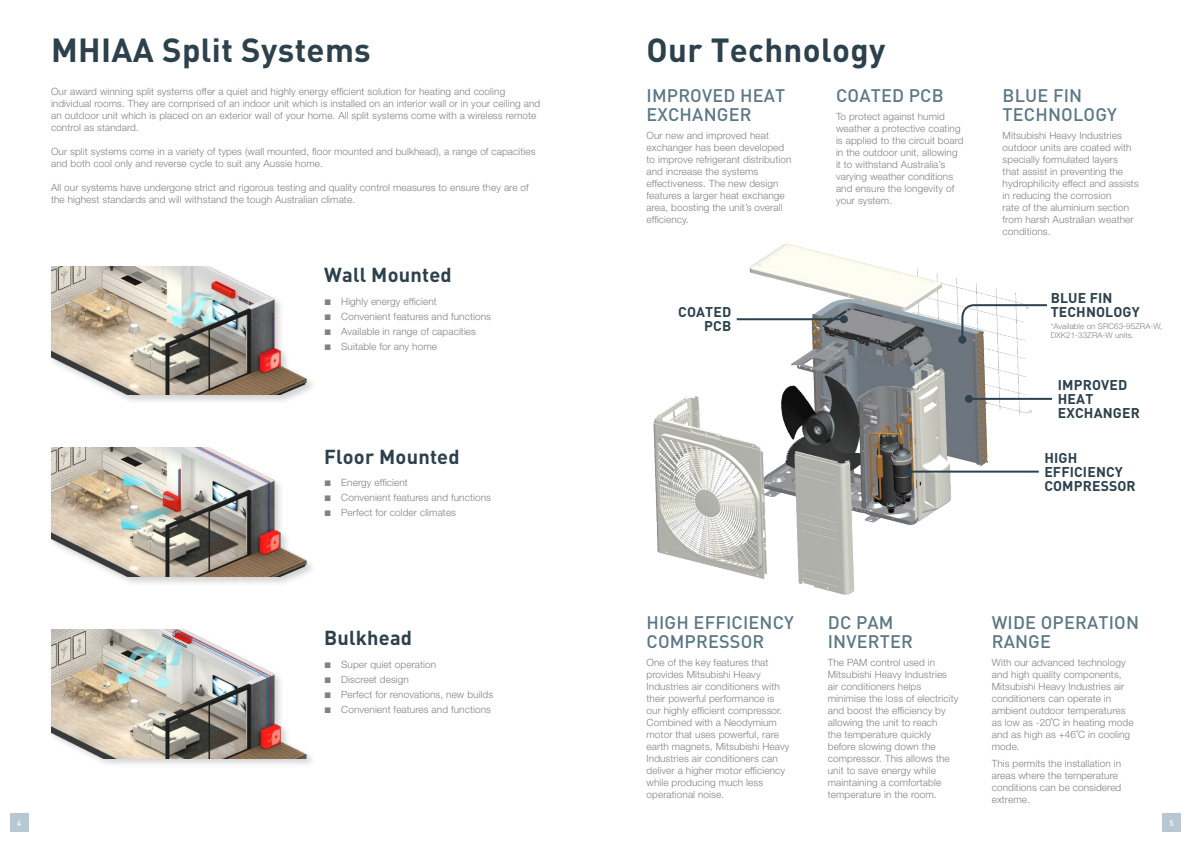
<style>
.page{position:relative;width:1191px;height:842px;background:#fff}
.page>*{position:absolute;margin:0;border:0;box-sizing:border-box;transform-origin:0 0}
.t1{font:700 33px "DIN";letter-spacing:.01em;color:#2c414c}
.t2{font:700 20px "DIN";letter-spacing:.01em;color:#2c414c}
._1_18pt_head{font:500 18px/19px "DIN";letter-spacing:.01em;color:#5b7885}
.t3{font:700 14px/14px "DIN";letter-spacing:.01em;color:#2c414c}
.t4{font:300 10px/12px "Helvetica Neue LT Std";letter-spacing:.01em;color:#808285}
.t5{font:300 8px "Helvetica Neue LT Std";letter-spacing:.01em;color:#808285}
.t6{font:500 8px "DIN";color:#fff}
.s1{font-family:"Arial";font-weight:400;font-size:12px}
</style>
<div class="page">
<div style="left:10px;top:814px;width:18px;height:18px;background:#b7c8d3"></div>
<div style="left:1162px;top:814px;width:18px;height:18px;background:#b7c8d3"></div>
<img style="left:653px;top:244px;width:400px;height:351px">
<hr style="left:968px;top:398px;width:84px;height:2px;background:#2c414c">
<div style="left:964px;top:395px;width:8px;height:8px;background:#2c414c;border-radius:50%"></div>
<hr style="left:908px;top:471px;width:130px;height:2px;background:#2c414c">
<div style="left:904px;top:468px;width:8px;height:8px;background:#2c414c;border-radius:50%"></div>
<svg style="left:960px;top:303px;width:89px;height:39px"></svg>
<div style="left:958px;top:336px;width:8px;height:8px;background:#2c414c;border-radius:50%"></div>
<hr style="left:736px;top:318px;width:108px;height:2px;background:#2c414c">
<div style="left:840px;top:315px;width:8px;height:8px;background:#2c414c;border-radius:50%"></div>
<div style="left:49px;top:627px;width:267px;height:141px;background:#231f20;opacity:.2"></div>
<img style="left:51px;top:629px;width:263px;height:129px">
<div style="left:49px;top:264px;width:267px;height:141px;background:#231f20;opacity:.2"></div>
<img style="left:51px;top:266px;width:263px;height:129px">
<div style="left:49px;top:445px;width:267px;height:142px;background:#231f20;opacity:.2"></div>
<img style="left:51px;top:448px;width:263px;height:128px">
<p class="t1" style="left:51px;top:29px;width:321px">MHIAA Split Systems</p>
<p class="t4" style="left:51px;top:85px;width:491px">Our award winning split systems offer a quiet and highly energy efficient solution for heating and cooling individual rooms. They are comprised of an indoor unit which is installed on an interior wall or in your ceiling and an outdoor unit which is placed on an exterior wall of your home. All split systems come with a wireless remote control as standard.</p>
<p class="t4" style="left:51px;top:145px;width:486px">Our split systems come in a variety of types (wall mounted, floor mounted and bulkhead), a range of capacities and both cool only and reverse cycle to suit any Aussie home.</p>
<p class="t4" style="left:51px;top:181px;width:479px">All our systems have undergone strict and rigorous testing and quality control measures to ensure they are of the highest standards and will withstand the tough Australian climate.</p>
<p class="t2" style="left:324px;top:262px;width:129px">Wall Mounted</p>
<p class="t4" style="left:324px;top:295px;width:114px"><span class="s1">■</span> Highly energy efficient</p>
<p class="t4" style="left:324px;top:310px;width:168px"><span class="s1">■</span> Convenient features and functions</p>
<p class="t4" style="left:324px;top:325px;width:153px"><span class="s1">■</span> Available in range of capacities</p>
<p class="t4" style="left:324px;top:340px;width:114px"><span class="s1">■</span> Suitable for any home</p>
<p class="t2" style="left:324px;top:443px;width:137px">Floor Mounted</p>
<p class="t4" style="left:324px;top:477px;width:85px"><span class="s1">■</span> Energy efficient</p>
<p class="t4" style="left:324px;top:492px;width:168px"><span class="s1">■</span> Convenient features and functions</p>
<p class="t4" style="left:324px;top:507px;width:133px"><span class="s1">■</span> Perfect for colder climates</p>
<p class="t2" style="left:324px;top:624px;width:89px">Bulkhead</p>
<p class="t4" style="left:324px;top:658px;width:113px"><span class="s1">■</span> Super quiet operation</p>
<p class="t4" style="left:324px;top:673px;width:86px"><span class="s1">■</span> Discreet design</p>
<p class="t4" style="left:324px;top:688px;width:170px"><span class="s1">■</span> Perfect for renovations, new builds</p>
<p class="t4" style="left:324px;top:703px;width:168px"><span class="s1">■</span> Convenient features and functions</p>
<p class="t1" style="left:646px;top:29px;width:240px">Our Technology</p>
<p class="_1_18pt_head" style="left:646px;top:85px;width:140px">IMPROVED HEAT<br>EXCHANGER</p>
<p class="t4" style="left:646px;top:129px;width:146px">Our new and improved heat exchanger has been developed to improve refrigerant distribution and increase the systems effectiveness. The new design features a larger heat exchange area, boosting the unit’s overall efficiency.</p>
<p class="_1_18pt_head" style="left:836px;top:85px;width:109px">COATED PCB</p>
<p class="t4" style="left:836px;top:110px;width:129px">To protect against humid weather a protective coating is applied to the circuit board in the outdoor unit, allowing it to withstand Australia’s varying weather conditions and ensure the longevity of your system.</p>
<p class="_1_18pt_head" style="left:1002px;top:85px;width:116px">BLUE FIN<br>TECHNOLOGY</p>
<p class="t4" style="left:1002px;top:129px;width:138px">Mitsubishi Heavy Industries outdoor units are coated with specially formulated layers<br>that assist in preventing the hydrophilicity effect and assists in reducing the corrosion<br>rate of the aluminium section from harsh Australian weather conditions.</p>
<p class="t3" style="left:1050px;top:290px;width:63px">BLUE FIN</p>
<p class="t3" style="left:678px;top:305px;width:55px">COATED</p>
<p class="t3" style="left:1050px;top:304px;width:91px">TECHNOLOGY</p>
<p class="t3" style="left:704px;top:319px;width:28px">PCB</p>
<p class="t5" style="left:1050px;top:321px;width:113px">*Available on SRC63-95ZRA-W,</p>
<p class="t5" style="left:1050px;top:330px;width:85px">DXK21-33ZRA-W units.</p>
<p class="t3" style="left:1058px;top:377px;width:83px">IMPROVED<br>HEAT<br>EXCHANGER</p>
<p class="t3" style="left:1044px;top:450px;width:93px">HIGH<br>EFFICIENCY<br>COMPRESSOR</p>
<p class="_1_18pt_head" style="left:646px;top:612px;width:149px">HIGH EFFICIENCY<br>COMPRESSOR</p>
<p class="t4" style="left:646px;top:656px;width:145px">One of the key features that provides Mitsubishi Heavy<br>Industries air conditioners with their powerful performance is our highly efficient compressor.<br>Combined with a Neodymium motor that uses powerful, rare earth magnets, Mitsubishi Heavy<br>Industries air conditioners can deliver a higher motor efficiency while producing much less operational noise.</p>
<p class="_1_18pt_head" style="left:828px;top:612px;width:87px">DC PAM<br>INVERTER</p>
<p class="t4" style="left:828px;top:656px;width:132px">The PAM control used in<br>Mitsubishi Heavy Industries air conditioners helps minimise the loss of electricity and boost the efficiency by allowing the unit to reach<br>the temperature quickly before slowing down the compressor. This allows the unit to save energy while maintaining a comfortable temperature in the room.</p>
<p class="_1_18pt_head" style="left:991px;top:612px;width:149px">WIDE OPERATION<br>RANGE</p>
<p class="t4" style="left:991px;top:656px;width:143px">With our advanced technology and high quality components,<br>Mitsubishi Heavy Industries air conditioners can operate in ambient outdoor temperatures as low as -20˚C in heating mode and as high as +46˚C in cooling mode.</p>
<p class="t4" style="left:991px;top:757px;width:131px">This permits the installation in areas where the temperature conditions can be considered extreme.</p>
<p class="t6" style="left:17px;top:818px;width:6px">4</p>
<p class="t6" style="left:1169px;top:818px;width:6px">5</p>
</div>
